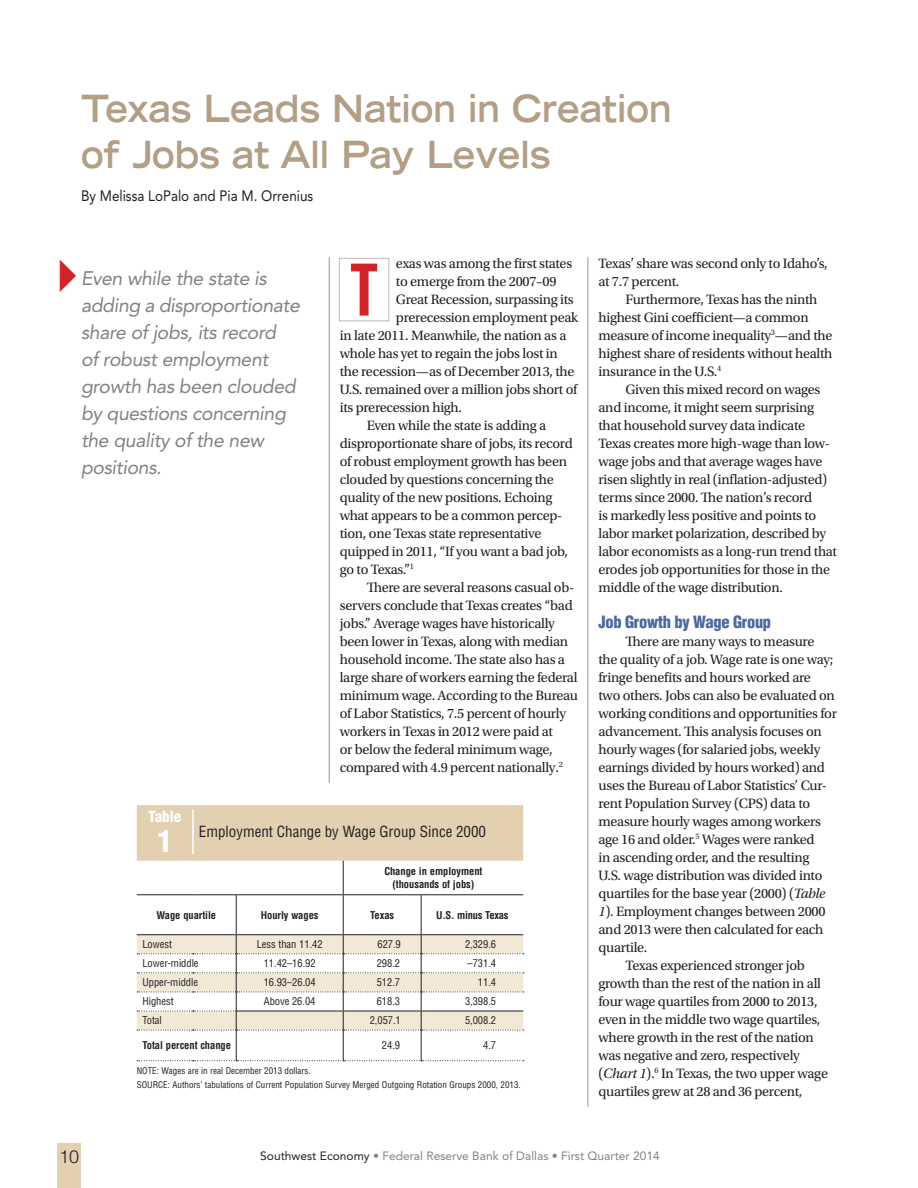
<style>
.page{position:relative;width:918px;height:1188px;background:#fff}
.page>*{position:absolute;margin:0;border:0;box-sizing:border-box;transform-origin:0 0}
.t1{font:72px "Trade Gothic LT Std Bd Cn 20";color:#d1232a}
.ArticleTitle{font:700 expanded 37.5px "Trade Gothic LT Std";color:#b39e86;scale:.9 1}
.Chart{font:900 condensed 30px "Helvetica LT Std";color:#fff}
.Pullquote{font:italic 19.5px/27px "Avenir LT Std";letter-spacing:-.02em;color:#808285}
.t2{font:300 18px "Helvetica LT Std";color:#231f20}
.ArticleSubhead{font:900 condensed 16.5px "Helvetica LT Std";letter-spacing:-.02em;color:#4b699e}
.ChartTitle{font:condensed 15px "Helvetica LT Std";color:#231f20}
.ArticleAuthors{font:15px "Avenir LT Std";color:#231f20;scale:.9 1}
.Chart_word{font:900 condensed 15px "Helvetica LT Std";color:#fff}
.ArticleIndent-20{font:14.25px/18px "Utopia Std";letter-spacing:-.02em;color:#231f20}
.ArticleFirstParagrap{font:14.25px "Utopia Std";letter-spacing:-.02em;color:#231f20}
.t3{font:12px "Avenir LT Std";color:#808285}
.TableCenter{font:condensed 10.5px "Helvetica LT Std";letter-spacing:-.005em;color:#231f20}
.TableHeadcenter{font:700 condensed 10.5px "Helvetica LT Std";letter-spacing:-.005em;color:#231f20}
.TableCenter-2{font:700 condensed 10.5px "Helvetica LT Std";letter-spacing:-.005em;color:#231f20}
.Source{font:condensed 9px "Helvetica LT Std";color:#231f20}
.s1{font-style:italic}
.s2{color:#231f20}
</style>
<div class="page">
<div style="left:57px;top:1144px;width:24px;height:44px;background:#e3d0b0"></div>
<hr style="left:588px;top:257px;width:1px;height:850px;background:#939598">
<hr style="left:329px;top:257px;width:1px;height:526px;background:#939598">
<div style="left:339px;top:258px;width:50px;height:63px;border:1px solid #c5b9ac"></div>
<div style="left:137px;top:805px;width:386px;height:56px;background:#e3d0b0"></div>
<hr style="left:192px;top:810px;width:2px;height:44px;background:#fff">
<hr style="left:343px;top:861px;width:1px;height:33px;background:#231f20">
<hr style="left:421px;top:895px;width:1px;height:39px;background:#231f20">
<svg style="left:137px;top:935px;width:387px;height:126px"></svg>
<hr style="left:236px;top:1030px;width:1px;height:30px;background:#231f20">
<hr style="left:343px;top:1030px;width:1px;height:30px;background:#231f20">
<hr style="left:421px;top:1030px;width:1px;height:30px;background:#231f20">
<hr style="left:236px;top:895px;width:1px;height:39px;background:#231f20">
<hr style="left:343px;top:934px;width:78px;height:1px;background:#231f20">
<hr style="left:421px;top:934px;width:102px;height:1px;background:#231f20">
<hr style="left:343px;top:1011px;width:78px;height:1px;background:#231f20">
<hr style="left:421px;top:1011px;width:102px;height:1px;background:#231f20">
<hr style="left:343px;top:894px;width:78px;height:1px;background:#231f20">
<hr style="left:421px;top:894px;width:102px;height:1px;background:#231f20">
<hr style="left:236px;top:1011px;width:107px;height:1px;background:#231f20">
<hr style="left:137px;top:894px;width:56px;height:1px;background:#231f20">
<hr style="left:193px;top:894px;width:43px;height:1px;background:#231f20">
<hr style="left:236px;top:894px;width:107px;height:1px;background:#231f20">
<hr style="left:343px;top:895px;width:1px;height:39px;background:#231f20">
<hr style="left:137px;top:934px;width:56px;height:1px;background:#231f20">
<hr style="left:193px;top:934px;width:43px;height:1px;background:#231f20">
<hr style="left:236px;top:934px;width:107px;height:1px;background:#231f20">
<p class="ArticleTitle" style="left:81px;top:84px;width:658px">Texas Leads Nation in Creation</p>
<p class="ArticleTitle" style="left:81px;top:130px;width:523px">of Jobs at All Pay Levels</p>
<p class="ArticleAuthors" style="left:81px;top:187px;width:260px">By Melissa LoPalo and Pia M. Orrenius</p>
<p class="Pullquote" style="left:81px;top:266px;width:220px">Even while the state is adding a disproportionate share of jobs, its record<br>of robust employment growth has been clouded by questions concerning the quality of the new positions.</p>
<p class="t1" style="left:350px;top:246px;width:30px">T</p>
<p class="ArticleFirstParagrap" style="left:396px;top:255px;width:178px">exas was among the first states</p>
<p class="ArticleFirstParagrap" style="left:396px;top:273px;width:162px">to emerge from the 2007–09</p>
<p class="ArticleFirstParagrap" style="left:396px;top:291px;width:179px">Great Recession, surpassing its</p>
<p class="ArticleFirstParagrap" style="left:396px;top:309px;width:184px">prerecession employment peak</p>
<p class="ArticleFirstParagrap" style="left:340px;top:327px;width:228px">in late 2011. Meanwhile, the nation as a</p>
<p class="ArticleFirstParagrap" style="left:340px;top:345px;width:220px">whole has yet to regain the jobs lost in</p>
<p class="ArticleFirstParagrap" style="left:340px;top:363px;width:236px">the recession—as of December 2013, the</p>
<p class="ArticleFirstParagrap" style="left:340px;top:381px;width:239px">U.S. remained over a million jobs short of</p>
<p class="ArticleFirstParagrap" style="left:340px;top:399px;width:124px">its prerecession high.</p>
<p class="ArticleIndent-20" style="left:340px;top:416px;width:235px;text-indent:27px">Even while the state is adding a disproportionate share of jobs, its record of robust employment growth has been clouded by questions concerning the quality of the new positions. Echoing what appears to be a common percep&shy;tion, one Texas state representative quipped in 2011, “If you want a bad job, go to Texas.”<sup>1</sup></p>
<p class="ArticleIndent-20" style="left:340px;top:578px;width:240px;text-indent:27px">There are several reasons casual ob&shy;servers conclude that Texas creates “bad jobs.” Average wages have historically been lower in Texas, along with median household income. The state also has a large share of workers earning the federal minimum wage. According to the Bureau of Labor Statistics, 7.5 percent of hourly workers in Texas in 2012 were paid at<br>or below the federal minimum wage, compared with 4.9 percent nationally.<sup>2</sup></p>
<p class="Chart_word" style="left:148px;top:807px;width:35px">Table</p>
<p class="Chart" style="left:157px;top:822px;width:16px">1</p>
<p class="ChartTitle" style="left:199px;top:822px;width:289px">Employment Change by Wage Group Since 2000</p>
<p class="TableHeadcenter" style="left:384px;top:865px;width:100px">Change in employment</p>
<p class="TableHeadcenter" style="left:392px;top:877px;width:83px">(thousands of jobs)</p>
<p class="TableHeadcenter" style="left:156px;top:908px;width:61px">Wage quartile</p>
<p class="TableHeadcenter" style="left:261px;top:908px;width:59px">Hourly wages</p>
<p class="TableHeadcenter" style="left:370px;top:908px;width:26px">Texas</p>
<p class="TableHeadcenter" style="left:436px;top:908px;width:74px">U.S. minus Texas</p>
<p class="TableCenter" style="left:142px;top:938px;width:31px">Lowest</p>
<p class="TableCenter" style="left:257px;top:938px;width:67px">Less than 11.42</p>
<p class="TableCenter" style="left:377px;top:938px;width:25px">627.9</p>
<p class="TableCenter" style="left:465px;top:938px;width:33px">2,329.6</p>
<p class="TableCenter" style="left:142px;top:957px;width:58px">Lower-middle</p>
<p class="TableCenter" style="left:264px;top:957px;width:53px">11.42–16.92</p>
<p class="TableCenter" style="left:377px;top:957px;width:25px">298.2</p>
<p class="TableCenter" style="left:468px;top:957px;width:30px">–731.4</p>
<p class="TableCenter" style="left:142px;top:976px;width:57px">Upper-middle</p>
<p class="TableCenter" style="left:264px;top:976px;width:53px">16.93–26.04</p>
<p class="TableCenter" style="left:377px;top:976px;width:25px">512.7</p>
<p class="TableCenter" style="left:478px;top:976px;width:20px">11.4</p>
<p class="TableCenter" style="left:142px;top:995px;width:33px">Highest</p>
<p class="TableCenter" style="left:264px;top:995px;width:53px">Above 26.04</p>
<p class="TableCenter" style="left:377px;top:995px;width:25px">618.3</p>
<p class="TableCenter" style="left:465px;top:995px;width:33px">3,398.5</p>
<p class="TableCenter" style="left:142px;top:1014px;width:21px">Total</p>
<p class="TableCenter" style="left:370px;top:1014px;width:33px">2,057.1</p>
<p class="TableCenter" style="left:465px;top:1014px;width:33px">5,008.2</p>
<p class="TableCenter-2" style="left:142px;top:1039px;width:90px">Total percent change</p>
<p class="TableCenter" style="left:382px;top:1039px;width:20px">24.9</p>
<p class="TableCenter" style="left:483px;top:1039px;width:15px">4.7</p>
<p class="Source" style="left:137px;top:1065px;width:176px">NOTE: Wages are in real December 2013 dollars.</p>
<p class="Source" style="left:137px;top:1079px;width:386px">SOURCE: Authors’ tabulations of Current Population Survey Merged Outgoing Rotation Groups 2000, 2013.</p>
<p class="ArticleIndent-20" style="left:598px;top:254px;width:231px">Texas’ share was second only to Idaho’s, at 7.7 percent.</p>
<p class="ArticleIndent-20" style="left:598px;top:290px;width:236px;text-indent:27px">Furthermore, Texas has the ninth highest Gini coefficient—a common measure of income inequality<sup>3</sup>—and the highest share of residents without health insurance in the U.S.<sup>4</sup></p>
<p class="ArticleIndent-20" style="left:599px;top:380px;width:240px;text-indent:27px">Given this mixed record on wages and income, it might seem surprising that household survey data indicate Texas creates more high-wage than low&shy;wage jobs and that average wages have risen slightly in real (inflation-adjusted) terms since 2000. The nation’s record<br>is markedly less positive and points to labor market polarization, described by labor economists as a long-run trend that erodes job opportunities for those in the middle of the wage distribution.</p>
<p class="ArticleSubhead" style="left:599px;top:611px;width:174px">Job Growth by Wage Group</p>
<p class="ArticleIndent-20" style="left:599px;top:632px;width:240px;text-indent:27px">There are many ways to measure<br>the quality of a job. Wage rate is one way; fringe benefits and hours worked are<br>two others. Jobs can also be evaluated on working conditions and opportunities for advancement. This analysis focuses on hourly wages (for salaried jobs, weekly earnings divided by hours worked) and uses the Bureau of Labor Statistics’ Cur&shy;rent Population Survey (CPS) data to measure hourly wages among workers age 16 and older.<sup>5</sup> Wages were ranked<br>in ascending order, and the resulting<br>U.S. wage distribution was divided into quartiles for the base year (2000) (<span class="s1">Table 1</span>). Employment changes between 2000 and 2013 were then calculated for each quartile.</p>
<p class="ArticleIndent-20" style="left:599px;top:956px;width:231px;text-indent:27px">Texas experienced stronger job growth than the rest of the nation in all four wage quartiles from 2000 to 2013, even in the middle two wage quartiles, where growth in the rest of the nation was negative and zero, respectively (<span class="s1">Chart 1</span>).<sup>6</sup> In Texas, the two upper wage quartiles grew at 28 and 36 percent,</p>
<p class="t2" style="left:59px;top:1146px;width:22px">10</p>
<p class="t3" style="left:260px;top:1149px;width:401px"><span class="s2">Southwest Economy</span> • Federal Reserve Bank of Dallas • First Quarter 2014</p>
</div>
